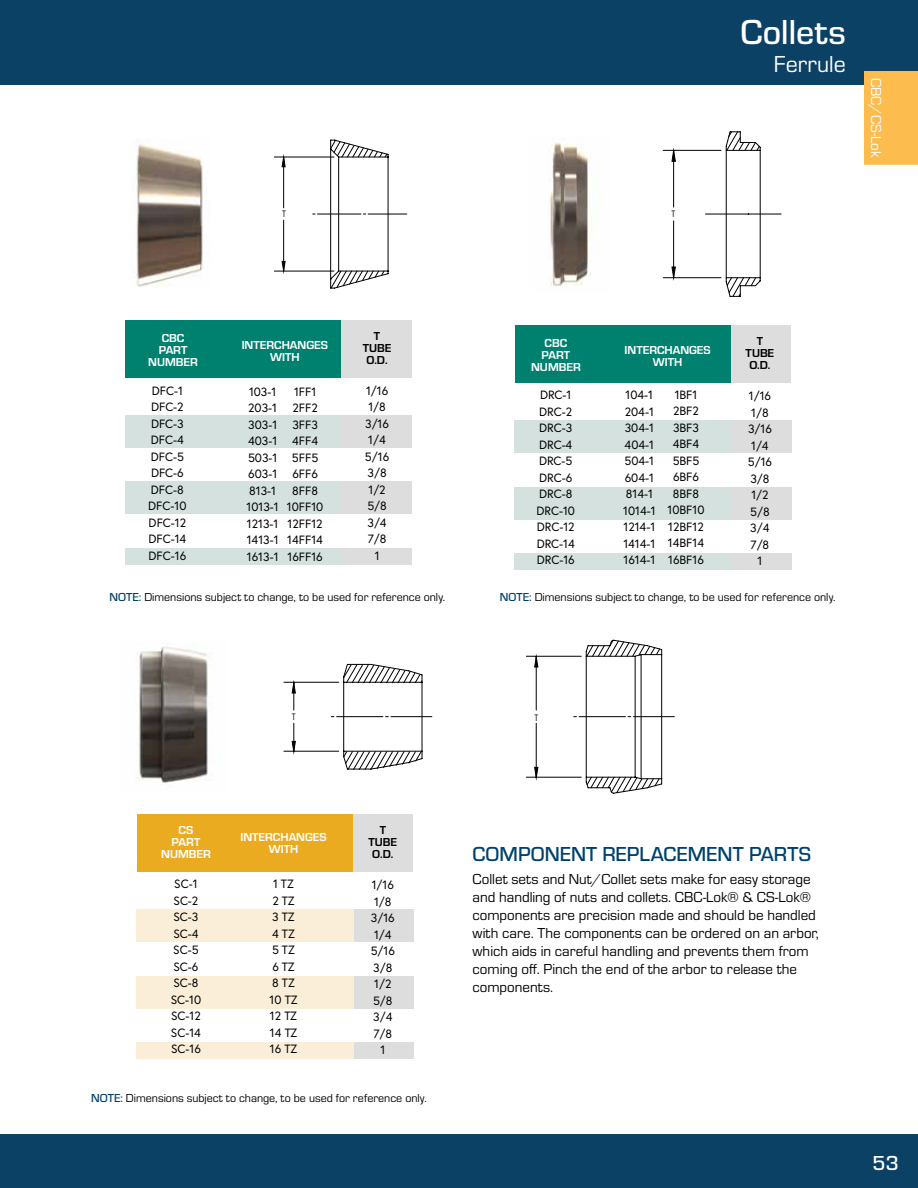
<style>
.page{position:relative;width:918px;height:1188px;background:#fff}
.page>*{position:absolute;margin:0;border:0;box-sizing:border-box;transform-origin:0 0}
.t1{font:500 36px "Eurostile";letter-spacing:.005em;color:#fff}
.t2{font:24px "Eurostile";letter-spacing:.005em;color:#fff}
.t3{font:500 21px "Eurostile";color:#00416b}
.t4{font:500 21px "Eurostile";color:#fff}
.t5{font:15px/18px "Eurostile";color:#000}
.t6{font:15px "Eurostile";color:#fff}
.t7{font:12px/16.5px "Europa";color:#000101}
.t8{font:12px "Eurostile";color:#000}
.t9{font:700 12px/12px "Eurostile";color:#fff;text-align:center}
.t10{font:700 12px/12px "Eurostile";color:#000;text-align:center}
.t11{font:9px "Century Gothic Pro";color:#000}
.s1{font-weight:500;color:#00416b}
</style>
<div class="page">
<div style="left:0;top:0;width:918px;height:84px;background:#0c4166"></div>
<div style="left:0;top:1134px;width:918px;height:54px;background:#0c4166"></div>
<div style="left:137px;top:909px;width:217px;height:33px;background:#fbeed8"></div>
<div style="left:354px;top:909px;width:59px;height:33px;background:#ddddde"></div>
<div style="left:137px;top:976px;width:217px;height:33px;background:#fbeed8"></div>
<div style="left:354px;top:976px;width:59px;height:33px;background:#ddddde"></div>
<div style="left:137px;top:1042px;width:217px;height:17px;background:#fbeed8"></div>
<div style="left:354px;top:1042px;width:59px;height:17px;background:#ddddde"></div>
<div style="left:137px;top:815px;width:216px;height:57px;background:#ebab21"></div>
<div style="left:353px;top:815px;width:60px;height:57px;background:#ddddde"></div>
<div style="left:126px;top:415px;width:217px;height:32px;background:#d4e1de"></div>
<div style="left:343px;top:415px;width:69px;height:32px;background:#ddddde"></div>
<div style="left:126px;top:481px;width:217px;height:32px;background:#d4e1de"></div>
<div style="left:343px;top:481px;width:69px;height:32px;background:#ddddde"></div>
<div style="left:126px;top:548px;width:217px;height:16px;background:#d4e1de"></div>
<div style="left:343px;top:548px;width:69px;height:16px;background:#ddddde"></div>
<div style="left:126px;top:321px;width:216px;height:57px;background:#00816f"></div>
<div style="left:342px;top:321px;width:70px;height:57px;background:#ddddde"></div>
<div style="left:515px;top:420px;width:217px;height:32px;background:#d4e1de"></div>
<div style="left:732px;top:420px;width:59px;height:32px;background:#ddddde"></div>
<div style="left:515px;top:487px;width:217px;height:32px;background:#d4e1de"></div>
<div style="left:732px;top:487px;width:59px;height:32px;background:#ddddde"></div>
<div style="left:515px;top:553px;width:217px;height:16px;background:#d4e1de"></div>
<div style="left:732px;top:553px;width:59px;height:16px;background:#ddddde"></div>
<div style="left:515px;top:325px;width:216px;height:58px;background:#00816f"></div>
<div style="left:731px;top:325px;width:60px;height:58px;background:#ddddde"></div>
<hr style="left:284px;top:751px;width:55px;height:1px;background:#000101">
<hr style="left:284px;top:682px;width:55px;height:1px;background:#000101">
<hr style="left:526px;top:777px;width:55px;height:1px;background:#000101">
<hr style="left:526px;top:656px;width:55px;height:1px;background:#000101">
<svg style="left:574px;top:640px;width:100px;height:154px"></svg>
<svg style="left:291px;top:656px;width:248px;height:123px"></svg>
<hr style="left:274px;top:271px;width:60px;height:1px;background:#000101">
<hr style="left:274px;top:157px;width:60px;height:1px;background:#000101">
<svg style="left:281px;top:156px;width:5px;height:116px"></svg>
<svg style="left:313px;top:140px;width:94px;height:148px"></svg>
<hr style="left:663px;top:277px;width:58px;height:1px;background:#000101">
<hr style="left:663px;top:150px;width:58px;height:1px;background:#000101">
<svg style="left:671px;top:150px;width:5px;height:129px"></svg>
<svg style="left:705px;top:131px;width:76px;height:166px"></svg>
<img style="left:135px;top:140px;width:68px;height:147px">
<img style="left:549px;top:142px;width:42px;height:144px">
<img style="left:136px;top:643px;width:77px;height:142px">
<div style="left:865px;top:71px;width:53px;height:93px;background:#fcbd4e"></div>
<p class="t11" style="left:282px;top:209px;width:5px">T</p>
<p class="t11" style="left:672px;top:208px;width:5px">T</p>
<h1 class="t1" style="left:740px;top:7px;width:107px">Collets</h1>
<h2 class="t2" style="left:774px;top:48px;width:73px">Ferrule</h2>
<p class="t6" style="left:886px;top:78px;width:81px;rotate:90deg">CBC/CS-Lok</p>
<p class="t9" style="left:148px;top:331px;width:51px">CBC<br>PART<br>NUMBER</p>
<p class="t9" style="left:242px;top:338px;width:88px">INTERCHANGES<br>WITH</p>
<p class="t10" style="left:363px;top:329px;width:30px">T<br>TUBE<br>O.D.</p>
<p class="t9" style="left:531px;top:336px;width:51px">CBC<br>PART<br>NUMBER</p>
<p class="t9" style="left:625px;top:343px;width:88px">INTERCHANGES<br>WITH</p>
<p class="t10" style="left:746px;top:334px;width:30px">T<br>TUBE<br>O.D.</p>
<p class="t7" style="left:148px;top:382px;width:40px">DFC-1<br>DFC-2<br>DFC-3<br>DFC-4<br>DFC-5<br>DFC-6<br>DFC-8<br>DFC-10<br>DFC-12<br>DFC-14<br>DFC-16</p>
<p class="t7" style="left:247px;top:383px;width:34px">103-1<br>203-1<br>303-1<br>403-1<br>503-1<br>603-1<br>813-1<br>1013-1<br>1213-1<br>1413-1<br>1613-1</p>
<p class="t7" style="left:287px;top:383px;width:38px;text-align:center">1FF1<br>2FF2<br>3FF3<br>4FF4<br>5FF5<br>6FF6<br>8FF8<br>10FF10<br>12FF12<br>14FF14<br>16FF16</p>
<p class="t7" style="left:365px;top:382px;width:26px;text-align:center">1/16<br>1/8<br>3/16<br>1/4<br>5/16<br>3/8<br>1/2<br>5/8<br>3/4<br>7/8<br>1</p>
<p class="t7" style="left:536px;top:386px;width:40px">DRC-1<br>DRC-2<br>DRC-3<br>DRC-4<br>DRC-5<br>DRC-6<br>DRC-8<br>DRC-10<br>DRC-12<br>DRC-14<br>DRC-16</p>
<p class="t7" style="left:623px;top:386px;width:34px">104-1<br>204-1<br>304-1<br>404-1<br>504-1<br>604-1<br>814-1<br>1014-1<br>1214-1<br>1414-1<br>1614-1</p>
<p class="t7" style="left:668px;top:386px;width:38px;text-align:center">1BF1<br>2BF2<br>3BF3<br>4BF4<br>5BF5<br>6BF6<br>8BF8<br>10BF10<br>12BF12<br>14BF14<br>16BF16</p>
<p class="t7" style="left:748px;top:387px;width:26px;text-align:center">1/16<br>1/8<br>3/16<br>1/4<br>5/16<br>3/8<br>1/2<br>5/8<br>3/4<br>7/8<br>1</p>
<p class="t8" style="left:110px;top:589px;width:337px"><span class="s1">NOTE:</span> Dimensions subject to change, to be used for reference only.</p>
<p class="t8" style="left:500px;top:589px;width:337px"><span class="s1">NOTE:</span> Dimensions subject to change, to be used for reference only.</p>
<p class="t11" style="left:292px;top:711px;width:5px">T</p>
<p class="t11" style="left:534px;top:712px;width:5px">T</p>
<p class="t9" style="left:161px;top:823px;width:51px">CS<br>PART<br>NUMBER</p>
<p class="t9" style="left:240px;top:830px;width:88px">INTERCHANGES<br>WITH</p>
<p class="t10" style="left:369px;top:823px;width:30px">T<br>TUBE<br>O.D.</p>
<p class="t7" style="left:171px;top:876px;width:32px">SC-1<br>SC-2<br>SC-3<br>SC-4<br>SC-5<br>SC-6<br>SC-8<br>SC-10<br>SC-12<br>SC-14<br>SC-16</p>
<p class="t7" style="left:270px;top:876px;width:29px">1 TZ<br>2 TZ<br>3 TZ<br>4 TZ<br>5 TZ<br>6 TZ<br>8 TZ<br>10 TZ<br>12 TZ<br>14 TZ<br>16 TZ</p>
<p class="t7" style="left:371px;top:877px;width:26px;text-align:center">1/16<br>1/8<br>3/16<br>1/4<br>5/16<br>3/8<br>1/2<br>5/8<br>3/4<br>7/8<br>1</p>
<p class="t8" style="left:91px;top:1090px;width:337px"><span class="s1">NOTE:</span> Dimensions subject to change, to be used for reference only.</p>
<h3 class="t3" style="left:473px;top:840px;width:340px">COMPONENT REPLACEMENT PARTS</h3>
<p class="t5" style="left:473px;top:869px;width:348px">Collet sets and Nut/Collet sets make for easy storage and handling of nuts and collets. CBC-Lok® &amp; CS-Lok® components are precision made and should be handled with care. The components can be ordered on an arbor, which aids in careful handling and prevents them from coming off. Pinch the end of the arbor to release the components.</p>
<h3 class="t4" style="left:873px;top:1148px;width:28px">53</h3>
</div>
